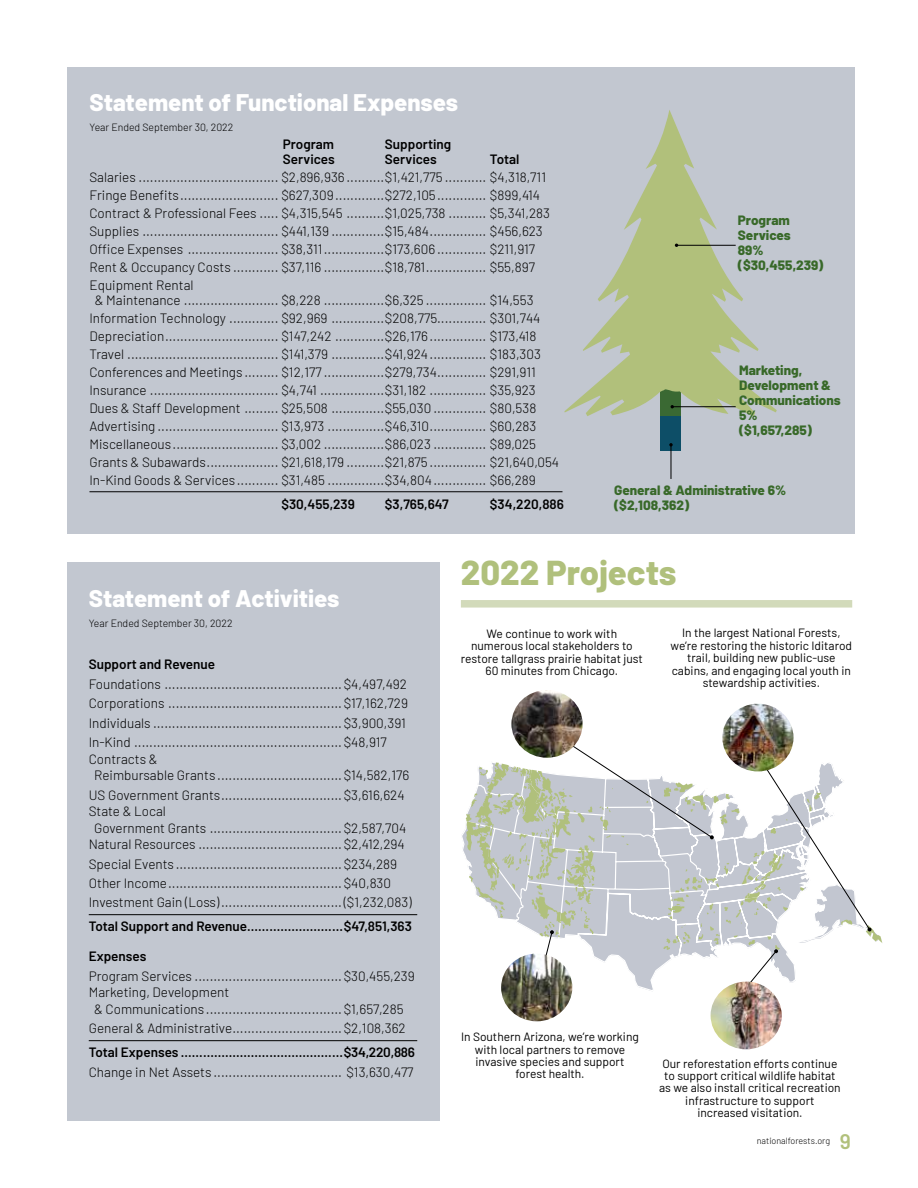
<style>
.page{position:relative;width:918px;height:1188px;background:#fff}
.page>*{position:absolute;margin:0;border:0;box-sizing:border-box;transform-origin:0 0}
.t1{font:800 34.5px "Barlow";color:#b0c07c}
.t2{font:800 24px "Barlow";color:#fff}
.t3{font:600 21px "Barlow";color:#b1c07b}
.t4{font:300 13.5px/18px "Barlow";color:#000}
.t5{font:600 13.5px "Barlow";color:#000}
.t6{font:800 13.5px/15px "Barlow";color:#386929}
.t7{font:12px/12.3px "Barlow";color:#000;text-align:center}
.t8{font:300 10.5px "Barlow";color:#000}
.t9{font:300 9px "Barlow";color:#000}
</style>
<div class="page">
<div style="left:68px;top:562px;width:372px;height:558px;background:#c2c7d0"></div>
<div style="left:67px;top:68px;width:787px;height:466px;background:#c2c7d0"></div>
<hr style="left:89px;top:914px;width:328px;height:1px;background:#000">
<hr style="left:89px;top:1040px;width:328px;height:1px;background:#000">
<div style="left:661px;top:416px;width:20px;height:34px;background:#0d4e67"></div>
<svg style="left:564px;top:110px;width:213px;height:306px"></svg>
<hr style="left:677px;top:245px;width:59px;height:1px;background:#000">
<hr style="left:672px;top:406px;width:64px;height:1px;background:#000">
<hr style="left:671px;top:445px;width:1px;height:34px;background:#000">
<div style="left:461px;top:600px;width:391px;height:8px;background:#d2daba"></div>
<svg style="left:466px;top:752px;width:417px;height:236px"></svg>
<img style="left:711px;top:982px;width:71px;height:67px">
<img style="left:501px;top:954px;width:71px;height:67px">
<img style="left:511px;top:690px;width:72px;height:68px">
<img style="left:722px;top:704px;width:72px;height:67px">
<hr style="left:89px;top:491px;width:473px;height:1px;background:#000">
<h2 class="t2" style="left:89px;top:84px;width:370px">Statement of Functional Expenses</h2>
<p class="t8" style="left:89px;top:119px;width:145px">Year Ended September 30, 2022</p>
<p class="t5" style="left:283px;top:134px;width:53px">Program</p>
<p class="t5" style="left:385px;top:134px;width:68px">Supporting</p>
<p class="t5" style="left:283px;top:149px;width:53px">Services</p>
<p class="t5" style="left:385px;top:149px;width:53px">Services</p>
<p class="t5" style="left:490px;top:149px;width:31px">Total</p>
<p class="t4" style="left:89px;top:167px;width:462px">Salaries ..................................... $2,896,936..........$1,421,775 ........... $4,318,711<br>Fringe Benefits.......................... $627,309.............$272,105............. $899,414<br>Contract &amp; Professional Fees ..... $4,315,545 ..........$1,025,738 .......... $5,341,283<br>Supplies .................................... $441,139 ..............$15,484............... $456,623<br>Office Expenses ........................ $38,311................$173,606 ............. $211,917<br>Rent &amp; Occupancy Costs ............ $37,116 ................$18,781................ $55,897<br>Equipment Rental</p>
<p class="t4" style="left:89px;top:290px;width:471px;text-indent:5px">&amp; Maintenance ......................... $8,228 ................$6,325 ................ $14,553<br>Information Technology ............. $92,969 ..............$208,775............. $301,744<br>Depreciation.............................. $147,242 .............$26,176............... $173,418<br>Travel ........................................ $141,379 ..............$41,924............... $183,303<br>Conferences and Meetings ......... $12,177 ................$279,734............. $291,911<br>Insurance .................................. $4,741 .................$31,182 ............... $35,923<br>Dues &amp; Staff Development ......... $25,508 ..............$55,030 .............. $80,538<br>Advertising ................................ $13,973 ...............$46,310............... $60,283<br>Miscellaneous............................ $3,002 ................$86,023 .............. $89,025<br>Grants &amp; Subawards................... $21,618,179 ..........$21,875 ............... $21,640,054<br>In-Kind Goods &amp; Services........... $31,485 ...............$34,804.............. $66,289</p>
<p class="t5" style="left:281px;top:495px;width:75px">$30,455,239</p>
<p class="t5" style="left:385px;top:495px;width:65px">$3,765,647</p>
<p class="t5" style="left:490px;top:495px;width:75px">$34,220,886</p>
<p class="t6" style="left:738px;top:212px;width:87px">Program<br>Services<br>89% ($30,455,239)</p>
<p class="t6" style="left:739px;top:362px;width:103px">Marketing,<br>Development &amp;<br>Communications<br>5%<br>($1,657,285)</p>
<p class="t6" style="left:614px;top:481px;width:174px">General &amp; Administrative 6% ($2,108,362)</p>
<h2 class="t2" style="left:89px;top:581px;width:252px">Statement of Activities</h2>
<p class="t8" style="left:89px;top:616px;width:145px">Year Ended September 30, 2022</p>
<p class="t5" style="left:89px;top:654px;width:128px">Support and Revenue</p>
<p class="t4" style="left:89px;top:673px;width:321px;line-height:19.5px">Foundations ...............................................$4,497,492<br>Corporations ..............................................$17,162,729<br>Individuals ..................................................$3,900,391<br>In-Kind .......................................................$48,917</p>
<p class="t4" style="left:94px;top:749px;width:317px;line-height:16.5px;text-indent:-5px">Contracts &amp;<br>Reimbursable Grants .................................$14,582,176</p>
<p class="t4" style="left:89px;top:785px;width:317px">US Government Grants................................$3,616,624</p>
<p class="t4" style="left:89px;top:801px;width:79px">State &amp; Local</p>
<p class="t4" style="left:94px;top:818px;width:314px">Government Grants ...................................$2,587,704</p>
<p class="t4" style="left:89px;top:834px;width:318px">Natural Resources ......................................$2,412,294</p>
<p class="t4" style="left:89px;top:853px;width:324px;line-height:19.5px">Special Events............................................$234,289<br>Other Income..............................................$40,830<br>Investment Gain (Loss)................................($1,232,083)</p>
<p class="t5" style="left:89px;top:917px;width:325px">Total Support and Revenue..........................$47,851,363</p>
<p class="t5" style="left:89px;top:947px;width:59px">Expenses</p>
<p class="t4" style="left:89px;top:966px;width:328px">Program Services .......................................$30,455,239</p>
<p class="t4" style="left:89px;top:983px;width:142px">Marketing, Development</p>
<p class="t4" style="left:94px;top:999px;width:311px">&amp; Communications....................................$1,657,285</p>
<p class="t4" style="left:89px;top:1019px;width:318px">General &amp; Administrative.............................$2,108,362</p>
<p class="t5" style="left:89px;top:1043px;width:328px">Total Expenses ............................................$34,220,886</p>
<p class="t4" style="left:89px;top:1062px;width:326px">Change in Net Assets .................................. $13,630,477</p>
<h1 class="t1" style="left:461px;top:547px;width:217px">2022 Projects</h1>
<p class="t7" style="left:461px;top:627px;width:184px">We continue to work with numerous local stakeholders to restore tallgrass prairie habitat just<br>60 minutes from Chicago.</p>
<p class="t7" style="left:671px;top:626px;width:183px">In the largest National Forests, we’re restoring the historic Iditarod trail, building new public-use cabins, and engaging local youth in stewardship activities.</p>
<p class="t7" style="left:461px;top:1030px;width:179px">In Southern Arizona, we’re working with local partners to remove invasive species and support forest health.</p>
<p class="t7" style="left:659px;top:1056px;width:183px">Our reforestation efforts continue to support critical wildlife habitat as we also install critical recreation infrastructure to support increased visitation.</p>
<p class="t9" style="left:757px;top:1135px;width:75px">nationalforests.org</p>
<h3 class="t3" style="left:840px;top:1126px;width:13px">9</h3>
</div>
